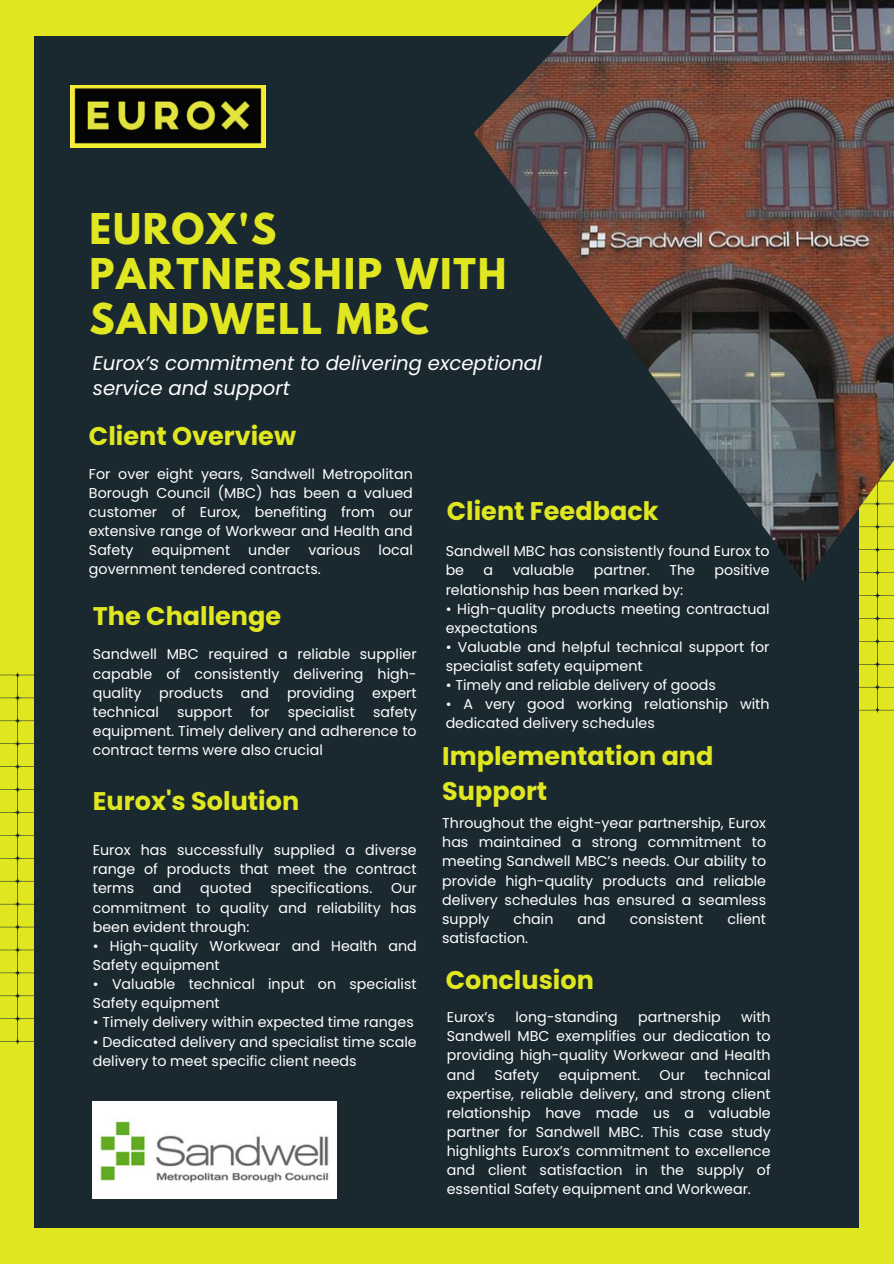
<style>
.page{position:relative;width:894px;height:1264px;background:#fff}
.page>*{position:absolute;margin:0;border:0;box-sizing:border-box;transform-origin:0 0}
.t1{font:700 37.5px/45px "League Spartan";letter-spacing:.05em;color:#e0e721}
.t2{font:700 25.5px/34.8px "Poppins";color:#e0e721}
.t3{font:italic 19.65px/25.2px "Poppins";color:#fff}
.t4{font:14.25px/19.2px "Poppins";color:#fff;text-align:justify}
</style>
<div class="page">
<div style="left:0;top:0;width:893px;height:1263px;background:#e0e721"></div>
<svg style="left:859px;top:582px;width:34px;height:131px"></svg>
<svg style="left:0;top:672px;width:34px;height:373px"></svg>
<div style="left:34px;top:36px;width:825px;height:1191px;background:#1a2930"></div>
<img style="left:474px;top:0;width:419px;height:582px">
<img style="left:70px;top:85px;width:195px;height:62px">
<img style="left:93px;top:1101px;width:243px;height:96px">
<h3 class="t1" style="left:89px;top:211px;width:418px">EUROX'S<br>PARTNERSHIP WITH<br>SANDWELL MBC</h3>
<h2 class="t3" style="left:93px;top:350px;width:450px">Eurox’s commitment to delivering exceptional service and support</h2>
<p class="t2" style="left:89px;top:419px;width:208px">Client Overview</p>
<h2 class="t4" style="left:89px;top:464px;width:325px">For over eight years, Sandwell Metropolitan Borough Council (MBC) has been a valued customer of Eurox, benefiting from our extensive range of Workwear and Health and Safety</h2>
<h2 class="t2" style="left:446px;top:494px;width:213px">Client Feedback</h2>
<h2 class="t4" style="left:152px;top:540px;width:80px">equipment</h2>
<h2 class="t4" style="left:248px;top:540px;width:43px">under</h2>
<h2 class="t4" style="left:308px;top:540px;width:54px">various</h2>
<h2 class="t4" style="left:378px;top:540px;width:36px">local</h2>
<h2 class="t4" style="left:89px;top:559px;width:233px">government tendered contracts.</h2>
<p class="t2" style="left:93px;top:599px;width:190px">The Challenge</p>
<p class="t4" style="left:445px;top:541px;width:325px">Sandwell MBC has consistently found Eurox to be</p>
<p class="t4" style="left:483px;top:561px;width:11px">a</p>
<p class="t4" style="left:512px;top:561px;width:63px">valuable</p>
<p class="t4" style="left:593px;top:561px;width:57px">partner.</p>
<p class="t4" style="left:669px;top:561px;width:27px">The</p>
<p class="t4" style="left:714px;top:561px;width:57px">positive</p>
<p class="t4" style="left:445px;top:580px;width:239px">relationship has been marked by:</p>
<p class="t4" style="left:445px;top:599px;width:325px">• High-quality products meeting contractual expectations</p>
<p class="t4" style="left:445px;top:637px;width:325px">• Valuable and helpful technical support for specialist safety equipment</p>
<p class="t4" style="left:445px;top:675px;width:271px">• Timely and reliable delivery of goods</p>
<h2 class="t4" style="left:445px;top:694px;width:325px">• A very good working relationship with dedicated delivery schedules</h2>
<p class="t4" style="left:93px;top:644px;width:325px">Sandwell MBC required a reliable supplier capable of consistently delivering high&shy;quality products and providing expert technical</p>
<p class="t4" style="left:93px;top:702px;width:325px;text-indent:280px">safety equipment. Timely delivery and adherence to contract terms were also crucial</p>
<p class="t2" style="left:93px;top:783px;width:208px">Eurox's Solution</p>
<p class="t4" style="left:93px;top:840px;width:325px">Eurox has successfully supplied a diverse range of products that meet the contract terms</p>
<p class="t4" style="left:177px;top:702px;width:57px">support</p>
<p class="t4" style="left:250px;top:702px;width:21px">for</p>
<p class="t4" style="left:287px;top:702px;width:69px">specialist</p>
<p class="t2" style="left:442px;top:738px;width:273px">Implementation and<br>Support</p>
<p class="t4" style="left:442px;top:813px;width:325px">Throughout the eight-year partnership, Eurox has maintained a strong commitment to meeting Sandwell MBC’s needs. Our ability to provide high-quality products and reliable delivery schedules has ensured a seamless supply</p>
<p class="t4" style="left:153px;top:878px;width:30px">and</p>
<p class="t4" style="left:200px;top:878px;width:53px">quoted</p>
<p class="t4" style="left:270px;top:878px;width:103px">specifications.</p>
<p class="t4" style="left:93px;top:878px;width:325px;text-indent:298px">Our commitment to quality and reliability has been evident through:</p>
<p class="t4" style="left:93px;top:936px;width:325px">• High-quality Workwear and Health and<br>Safety equipment</p>
<p class="t4" style="left:93px;top:974px;width:325px">• Valuable technical input on specialist<br>Safety equipment</p>
<h2 class="t4" style="left:93px;top:1012px;width:322px">• Timely delivery within expected time ranges</h2>
<p class="t4" style="left:93px;top:1031px;width:325px">• Dedicated delivery and specialist time scale delivery to meet specific client needs</p>
<p class="t4" style="left:513px;top:909px;width:41px">chain</p>
<p class="t4" style="left:577px;top:909px;width:30px">and</p>
<p class="t4" style="left:629px;top:909px;width:75px">consistent</p>
<p class="t4" style="left:727px;top:909px;width:40px">client</p>
<p class="t4" style="left:442px;top:928px;width:87px">satisfaction.</p>
<h2 class="t2" style="left:445px;top:963px;width:150px">Conclusion</h2>
<p class="t4" style="left:446px;top:1007px;width:50px">Eurox’s</p>
<p class="t4" style="left:515px;top:1007px;width:104px">long-standing</p>
<p class="t4" style="left:638px;top:1007px;width:84px">partnership</p>
<p class="t4" style="left:446px;top:1007px;width:325px;text-indent:294px">with Sandwell MBC exemplifies our dedication to providing high-quality Workwear and Health and</p>
<p class="t4" style="left:494px;top:1064px;width:46px">Safety</p>
<p class="t4" style="left:558px;top:1064px;width:83px">equipment.</p>
<p class="t4" style="left:659px;top:1064px;width:27px">Our</p>
<p class="t4" style="left:446px;top:1064px;width:325px;text-indent:258px">technical expertise, reliable delivery, and strong client relationship have made us a valuable partner for Sandwell MBC. This case study highlights Eurox’s commitment to excellence and client satisfaction in the supply of essential Safety equipment and Workwear.</p>
</div>
